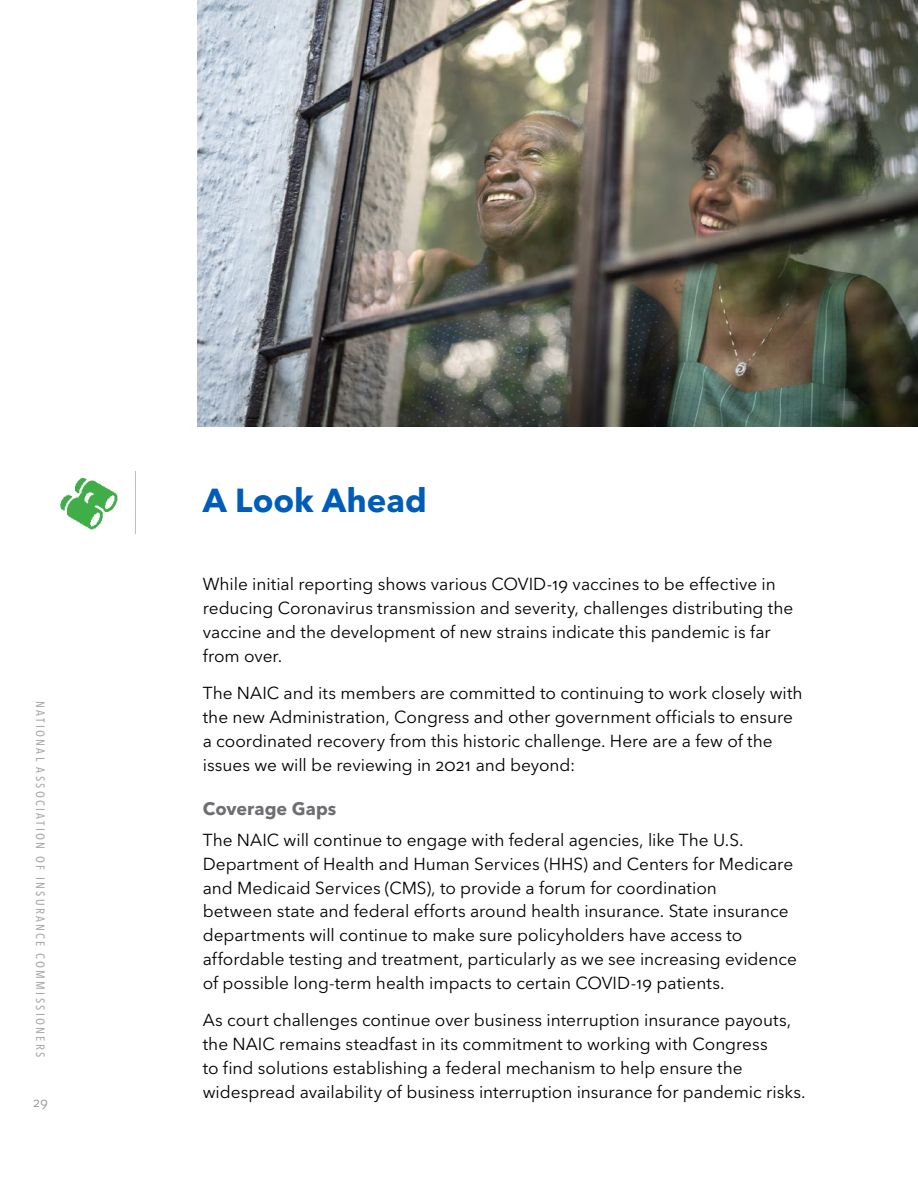
<style>
.page{position:relative;width:918px;height:1188px;background:#fff}
.page>*{position:absolute;margin:0;border:0;box-sizing:border-box;transform-origin:0 0}
.t1{font:700 33px "Avenir Next LT Pro";color:#005cb9}
.t2{font:700 18px "Avenir Next LT Pro";letter-spacing:.005em;color:#6d6e71}
.t3{font:17.25px/24px "Avenir Next LT Pro";color:#000}
.t4{font:13.5px "Avenir Next LT Pro";color:#939598}
.t5{font:500 condensed 12px "Avenir Next LT Pro";letter-spacing:.19em;color:#a7a9ac}
</style>
<div class="page">
<hr style="left:135px;top:471px;width:1px;height:63px;background:#bcbec0">
<img style="left:60px;top:477px;width:58px;height:53px">
<img style="left:198px;top:0;width:720px;height:427px">
<p class="t5" style="left:48px;top:701px;width:358px;rotate:90deg">NATIONAL ASSOCIATION OF INSURANCE COMMISSIONERS</p>
<p class="t4" style="left:33px;top:1094px;width:16px">29</p>
<h1 class="t1" style="left:203px;top:480px;width:226px">A Look Ahead</h1>
<p class="t3" style="left:203px;top:572px;width:592px">While initial reporting shows various COVID-19 vaccines to be effective in reducing Coronavirus transmission and severity, challenges distributing the vaccine and the development of new strains indicate this pandemic is far from over.</p>
<p class="t3" style="left:203px;top:681px;width:601px">The NAIC and its members are committed to continuing to work closely with the new Administration, Congress and other government officials to ensure a coordinated recovery from this historic challenge. Here are a few of the issues we will be reviewing in 2021 and beyond:</p>
<p class="t2" style="left:203px;top:797px;width:135px">Coverage Gaps</p>
<p class="t3" style="left:203px;top:828px;width:596px">The NAIC will continue to engage with federal agencies, like The U.S.<br>Department of Health and Human Services (HHS) and Centers for Medicare and Medicaid Services (CMS), to provide a forum for coordination<br>between state and federal efforts around health insurance. State insurance departments will continue to make sure policyholders have access to affordable testing and treatment, particularly as we see increasing evidence of possible long-term health impacts to certain COVID-19 patients.</p>
<p class="t3" style="left:203px;top:1008px;width:604px">As court challenges continue over business interruption insurance payouts, the NAIC remains steadfast in its commitment to working with Congress<br>to find solutions establishing a federal mechanism to help ensure the widespread availability of business interruption insurance for pandemic risks.</p>
</div>
